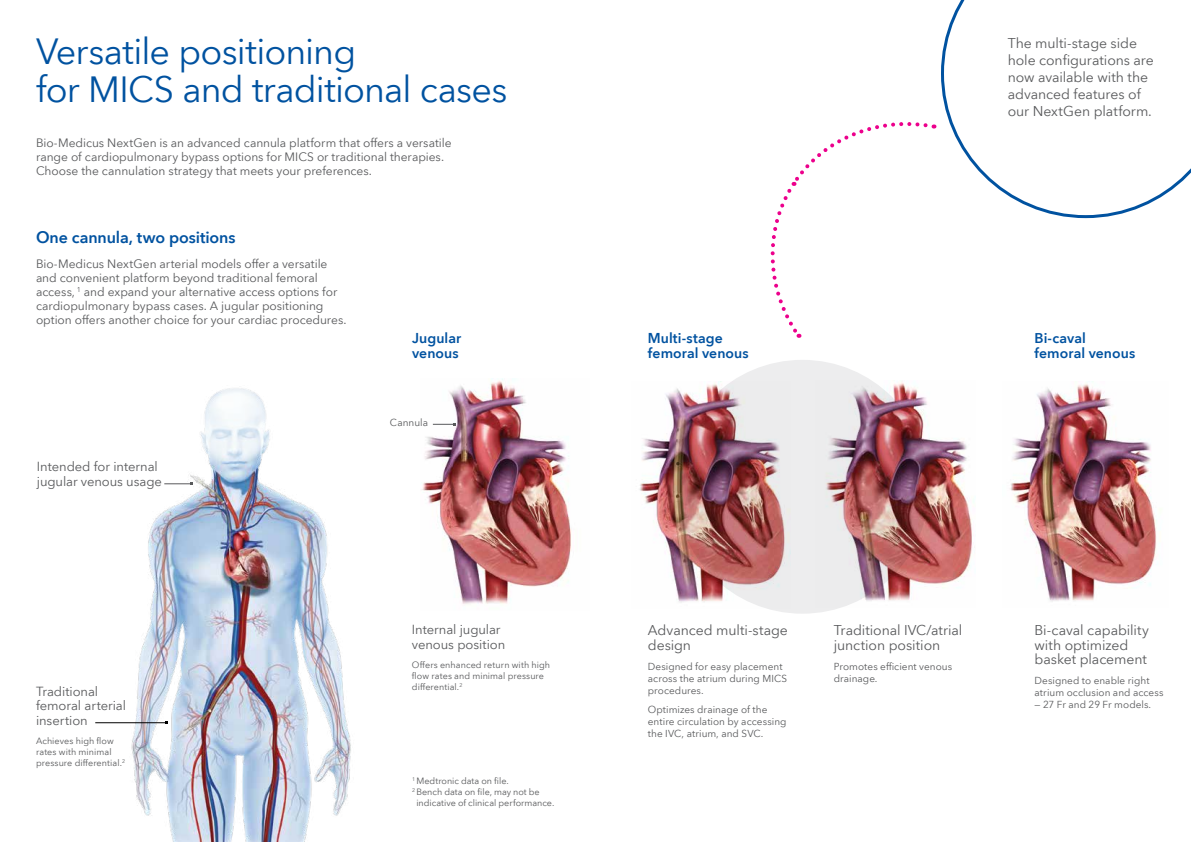
<style>
.page{position:relative;width:1191px;height:842px;background:#fff}
.page>*{position:absolute;margin:0;border:0;box-sizing:border-box;transform-origin:0 0}
.t1{font:36px/38px "Avenir Next World";letter-spacing:-.025em;color:#0052a0}
.t2{font:600 16px "Avenir Next World";letter-spacing:-.005em;color:#0052a0}
.t3{font:14px/14.5px "Avenir Next World";letter-spacing:-.005em;color:#58595b}
.t4{font:600 14px/15px "Avenir Next World";letter-spacing:.005em;color:#0052a0}
.t5{font:13px/14.5px "Avenir Next World";letter-spacing:-.005em;color:#58595b}
.t6{font:12px/14px "Avenir Next World";letter-spacing:-.005em;color:#58595b}
.t7{font:10px/12px "Avenir Next World";letter-spacing:.005em;color:#58595b}
.t8{font:9px/11px "Avenir Next World";letter-spacing:.005em;color:#58595b}
</style>
<div class="page">
<img style="left:119px;top:388px;width:232px;height:454px">
<svg style="left:164px;top:483px;width:29px;height:2px"></svg>
<hr style="left:95px;top:722px;width:71px;height:1px;background:#000">
<img style="left:422px;top:379px;width:150px;height:225px">
<svg style="left:433px;top:423px;width:23px;height:2px"></svg>
<div style="left:675px;top:360px;width:254px;height:254px;background:#ededee;border-radius:50%"></div>
<img style="left:639px;top:382px;width:152px;height:226px">
<img style="left:1010px;top:381px;width:147px;height:221px">
<img style="left:826px;top:382px;width:149px;height:222px">
<svg style="left:941px;top:0;width:250px;height:218px"></svg>
<svg style="left:770px;top:122px;width:164px;height:216px"></svg>
<h1 class="t1" style="left:36px;top:33px;width:473px">Versatile positioning<br>for MICS and traditional cases</h1>
<p class="t6" style="left:36px;top:136px;width:417px">Bio-Medicus NextGen is an advanced cannula platform that offers a versatile range of cardiopulmonary bypass options for MICS or traditional therapies.<br>Choose the cannulation strategy that meets your preferences.</p>
<h2 class="t2" style="left:36px;top:228px;width:201px">One cannula, two positions</h2>
<p class="t6" style="left:36px;top:257px;width:312px">Bio-Medicus NextGen arterial models offer a versatile and convenient platform beyond traditional femoral access, <sup>1</sup> and expand your alternative access options for cardiopulmonary bypass cases. A jugular positioning option offers another choice for your cardiac procedures.</p>
<p class="t5" style="left:37px;top:459px;width:127px">Intended for internal jugular venous usage</p>
<p class="t4" style="left:412px;top:330px;width:50px">Jugular venous</p>
<p class="t7" style="left:390px;top:416px;width:40px">Cannula</p>
<p class="t5" style="left:36px;top:684px;width:92px">Traditional femoral arterial insertion</p>
<p class="t8" style="left:36px;top:735px;width:91px">Achieves high flow rates with minimal pressure differential.<sup>2</sup></p>
<p class="t5" style="left:412px;top:623px;width:95px">Internal jugular venous position</p>
<p class="t8" style="left:412px;top:659px;width:140px">Offers enhanced return with high flow rates and minimal pressure differential.<sup>2</sup></p>
<p class="t8" style="left:412px;top:775px;width:98px"><sup>1</sup> Medtronic data on file.</p>
<p class="t8" style="left:412px;top:786px;width:129px"><sup>2</sup> Bench data on file, may not be</p>
<p class="t8" style="left:416px;top:797px;width:139px">indicative of clinical performance.</p>
<p class="t4" style="left:648px;top:331px;width:102px">Multi-stage femoral venous</p>
<p class="t3" style="left:1007px;top:34px;width:148px;line-height:17px">The multi-stage side hole configurations are now available with the advanced features of our NextGen platform.</p>
<p class="t4" style="left:1034px;top:331px;width:102px">Bi-caval femoral venous</p>
<p class="t3" style="left:648px;top:623px;width:142px">Advanced multi-stage design</p>
<p class="t7" style="left:648px;top:660px;width:141px">Designed for easy placement across the atrium during MICS procedures.</p>
<p class="t7" style="left:648px;top:704px;width:140px">Optimizes drainage of the entire circulation by accessing the IVC, atrium, and SVC.</p>
<p class="t3" style="left:833px;top:623px;width:130px">Traditional IVC/atrial junction position</p>
<p class="t7" style="left:833px;top:660px;width:120px">Promotes efficient venous drainage.</p>
<p class="t3" style="left:1034px;top:623px;width:116px">Bi-caval capability with optimized basket placement</p>
<p class="t7" style="left:1034px;top:675px;width:130px">Designed to enable right atrium occlusion and access</p>
<p class="t7" style="left:1034px;top:699px;width:118px">— 27 Fr and 29 Fr models.</p>
</div>
